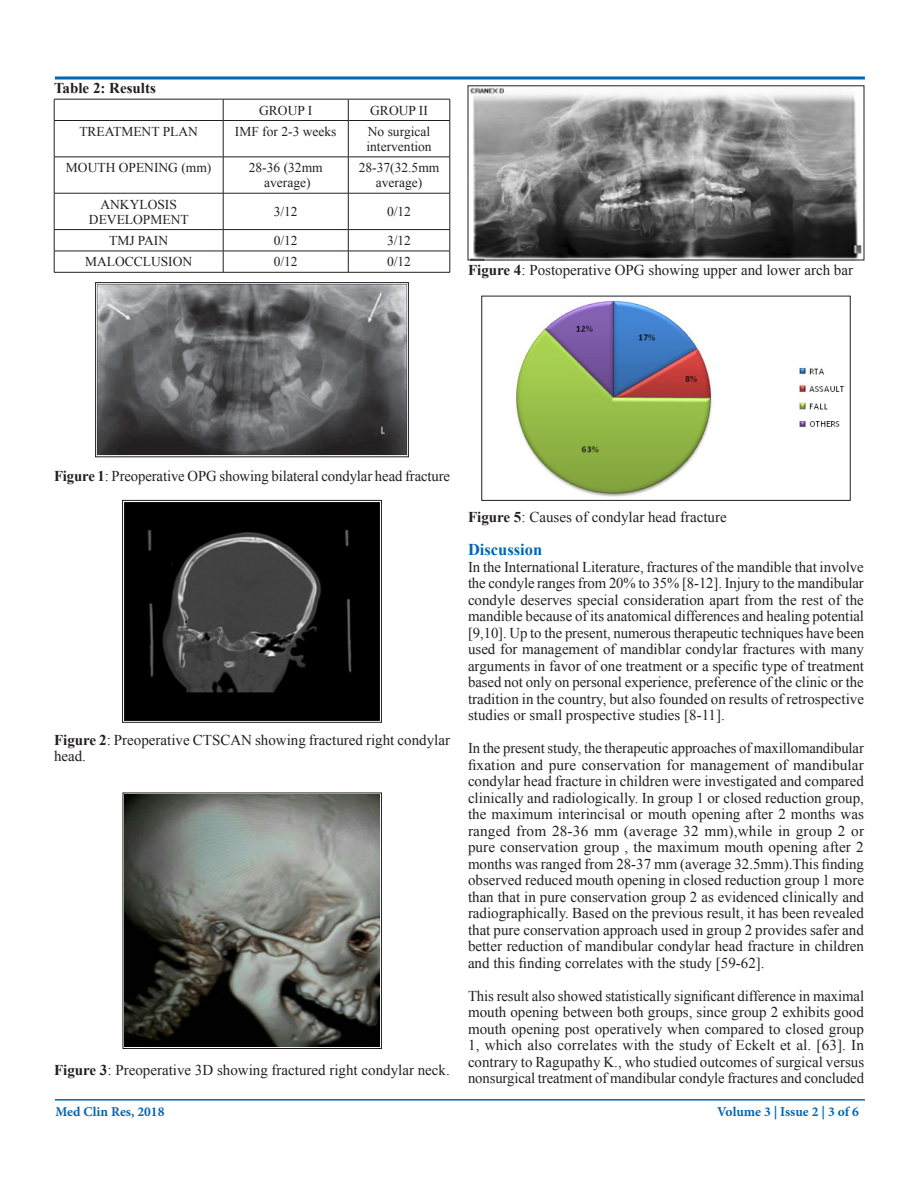
<style>
.page{position:relative;width:918px;height:1188px;background:#fff}
.page>*{position:absolute;margin:0;border:0;box-sizing:border-box;transform-origin:0 0}
.t1{font:700 16.5px "Times New Roman";color:#0166b3}
.t2{font:15px/16.5px "Times New Roman";color:#231f20;text-align:justify}
.t3{font:700 15px "Times New Roman";color:#231f20}
.t4{font:13.5px/15px "Times New Roman";color:#231f20;text-align:center}
.t5{font:700 13.5px "Minion Pro";color:#0166b3}
.s1{font-weight:700}
</style>
<div class="page">
<svg style="left:54px;top:76px;width:811px;height:4px;background:#408cc5"></svg>
<hr style="left:55px;top:1099px;width:810px;height:2px;background:#0166b3">
<hr style="left:54px;top:99px;width:169px;height:1px;background:#231f20">
<svg style="left:54px;top:99px;width:1px;height:21px"></svg>
<hr style="left:223px;top:99px;width:125px;height:1px;background:#231f20">
<svg style="left:223px;top:99px;width:1px;height:21px"></svg>
<hr style="left:348px;top:99px;width:102px;height:1px;background:#231f20">
<svg style="left:348px;top:99px;width:1px;height:21px"></svg>
<svg style="left:450px;top:99px;width:1px;height:21px"></svg>
<hr style="left:54px;top:120px;width:169px;height:1px;background:#231f20">
<hr style="left:54px;top:121px;width:1px;height:36px;background:#231f20">
<hr style="left:223px;top:120px;width:125px;height:1px;background:#231f20">
<hr style="left:223px;top:121px;width:1px;height:36px;background:#231f20">
<hr style="left:348px;top:120px;width:102px;height:1px;background:#231f20">
<hr style="left:348px;top:121px;width:1px;height:36px;background:#231f20">
<hr style="left:450px;top:121px;width:1px;height:36px;background:#231f20">
<hr style="left:54px;top:157px;width:169px;height:1px;background:#231f20">
<hr style="left:54px;top:157px;width:1px;height:36px;background:#231f20">
<hr style="left:223px;top:157px;width:125px;height:1px;background:#231f20">
<hr style="left:223px;top:157px;width:1px;height:36px;background:#231f20">
<hr style="left:348px;top:157px;width:102px;height:1px;background:#231f20">
<hr style="left:348px;top:157px;width:1px;height:36px;background:#231f20">
<hr style="left:450px;top:157px;width:1px;height:36px;background:#231f20">
<hr style="left:54px;top:193px;width:169px;height:1px;background:#231f20">
<hr style="left:54px;top:193px;width:1px;height:36px;background:#231f20">
<hr style="left:223px;top:193px;width:125px;height:1px;background:#231f20">
<hr style="left:223px;top:193px;width:1px;height:36px;background:#231f20">
<hr style="left:348px;top:193px;width:102px;height:1px;background:#231f20">
<hr style="left:348px;top:193px;width:1px;height:36px;background:#231f20">
<hr style="left:450px;top:193px;width:1px;height:36px;background:#231f20">
<hr style="left:54px;top:229px;width:169px;height:1px;background:#231f20">
<hr style="left:223px;top:229px;width:125px;height:1px;background:#231f20">
<hr style="left:348px;top:229px;width:102px;height:1px;background:#231f20">
<hr style="left:54px;top:251px;width:169px;height:1px;background:#231f20">
<svg style="left:54px;top:230px;width:1px;height:42px"></svg>
<hr style="left:223px;top:251px;width:125px;height:1px;background:#231f20">
<svg style="left:223px;top:230px;width:1px;height:42px"></svg>
<hr style="left:348px;top:251px;width:102px;height:1px;background:#231f20">
<svg style="left:348px;top:230px;width:1px;height:42px"></svg>
<svg style="left:450px;top:230px;width:1px;height:42px"></svg>
<hr style="left:54px;top:272px;width:169px;height:1px;background:#231f20">
<hr style="left:223px;top:272px;width:125px;height:1px;background:#231f20">
<hr style="left:348px;top:272px;width:102px;height:1px;background:#231f20">
<img style="left:97px;top:284px;width:310px;height:171px">
<div style="left:95px;top:282px;width:314px;height:175px;border:1px solid #231f20"></div>
<img style="left:124px;top:502px;width:256px;height:219px">
<div style="left:122px;top:500px;width:260px;height:223px;border:1px solid #231f20"></div>
<img style="left:125px;top:795px;width:255px;height:252px">
<div style="left:123px;top:793px;width:259px;height:256px;border:1px solid #231f20"></div>
<img style="left:470px;top:88px;width:392px;height:170px">
<img style="left:516px;top:301px;width:328px;height:196px">
<div style="left:482px;top:296px;width:368px;height:205px;border:1px solid #231f20"></div>
<p class="t3" style="left:54px;top:78px;width:103px">Table 2: Results</p>
<p class="t4" style="left:259px;top:102px;width:55px">GROUP I</p>
<p class="t4" style="left:370px;top:102px;width:59px">GROUP II</p>
<p class="t4" style="left:79px;top:124px;width:120px">TREATMENT PLAN</p>
<p class="t4" style="left:235px;top:124px;width:103px">IMF for 2-3 weeks</p>
<p class="t4" style="left:366px;top:124px;width:67px;text-align:left">No surgical intervention</p>
<p class="t4" style="left:66px;top:160px;width:147px">MOUTH OPENING (mm)</p>
<p class="t4" style="left:249px;top:160px;width:75px">28-36 (32mm average)</p>
<p class="t4" style="left:359px;top:160px;width:82px">28-37(32.5mm average)</p>
<p class="t4" style="left:89px;top:196px;width:101px">ANKYLOSIS<br>DEVELOPMENT</p>
<p class="t4" style="left:274px;top:204px;width:26px">3/12</p>
<p class="t4" style="left:387px;top:204px;width:26px">0/12</p>
<p class="t4" style="left:109px;top:233px;width:61px">TMJ PAIN</p>
<p class="t4" style="left:274px;top:233px;width:26px">0/12</p>
<p class="t4" style="left:387px;top:233px;width:26px">3/12</p>
<p class="t4" style="left:85px;top:254px;width:109px">MALOCCLUSION</p>
<p class="t4" style="left:274px;top:254px;width:26px">0/12</p>
<p class="t4" style="left:387px;top:254px;width:26px">0/12</p>
<p class="t2" style="left:468px;top:261px;width:387px"><span class="s1">Figure 4</span>: Postoperative OPG showing upper and lower arch bar</p>
<p class="t2" style="left:54px;top:467px;width:398px"><span class="s1">Figure 1</span>: Preoperative OPG showing bilateral condylar head fracture</p>
<p class="t2" style="left:54px;top:731px;width:398px"><span class="s1">Figure 2</span>: Preoperative CTSCAN showing fractured right condylar head.</p>
<p class="t2" style="left:54px;top:1061px;width:397px"><span class="s1">Figure 3</span>: Preoperative 3D showing fractured right condylar neck.</p>
<p class="t2" style="left:468px;top:509px;width:260px"><span class="s1">Figure 5</span>: Causes of condylar head fracture</p>
<p class="t1" style="left:468px;top:538px;width:76px">Discussion</p>
<p class="t2" style="left:468px;top:558px;width:398px">In the International Literature, fractures of the mandible that involve the condyle ranges from 20% to 35% [8-12]. Injury to the mandibular condyle deserves special consideration apart from the rest of the mandible because of its anatomical differences and healing potential [9,10]. Up to the present, numerous therapeutic techniques have been used for management of mandiblar condylar fractures with many arguments in favor of one treatment or a specific type of treatment based not only on personal experience, preference of the clinic or the tradition in the country, but also founded on results of retrospective studies or small prospective studies [8-11].</p>
<p class="t2" style="left:468px;top:740px;width:398px">In the present study, the therapeutic approaches of maxillomandibular fixation and pure conservation for management of mandibular condylar head fracture in children were investigated and compared clinically and radiologically. In group 1 or closed reduction group, the maximum interincisal or mouth opening after 2 months was ranged from 28-36 mm (average 32 mm),while in group 2 or pure conservation group , the maximum mouth opening after 2 months was ranged from 28-37 mm (average 32.5mm).This finding observed reduced mouth opening in closed reduction group 1 more than that in pure conservation group 2 as evidenced clinically and radiographically. Based on the previous result, it has been revealed that pure conservation approach used in group 2 provides safer and better reduction of mandibular condylar head fracture in children and this finding correlates with the study [59-62].</p>
<p class="t2" style="left:468px;top:987px;width:398px">This result also showed statistically significant difference in maximal mouth opening between both groups, since group 2 exhibits good mouth opening post operatively when compared to closed group 1, which also correlates with the study of Eckelt et al. [63]. In contrary to Ragupathy K., who studied outcomes of surgical versus nonsurgical treatment of mandibular condyle fractures and concluded</p>
<p class="t5" style="left:55px;top:1102px;width:110px">Med Clin Res, 2018</p>
<p class="t5" style="left:717px;top:1102px;width:143px">Volume 3 | Issue 2 | 3 of 6</p>
</div>
